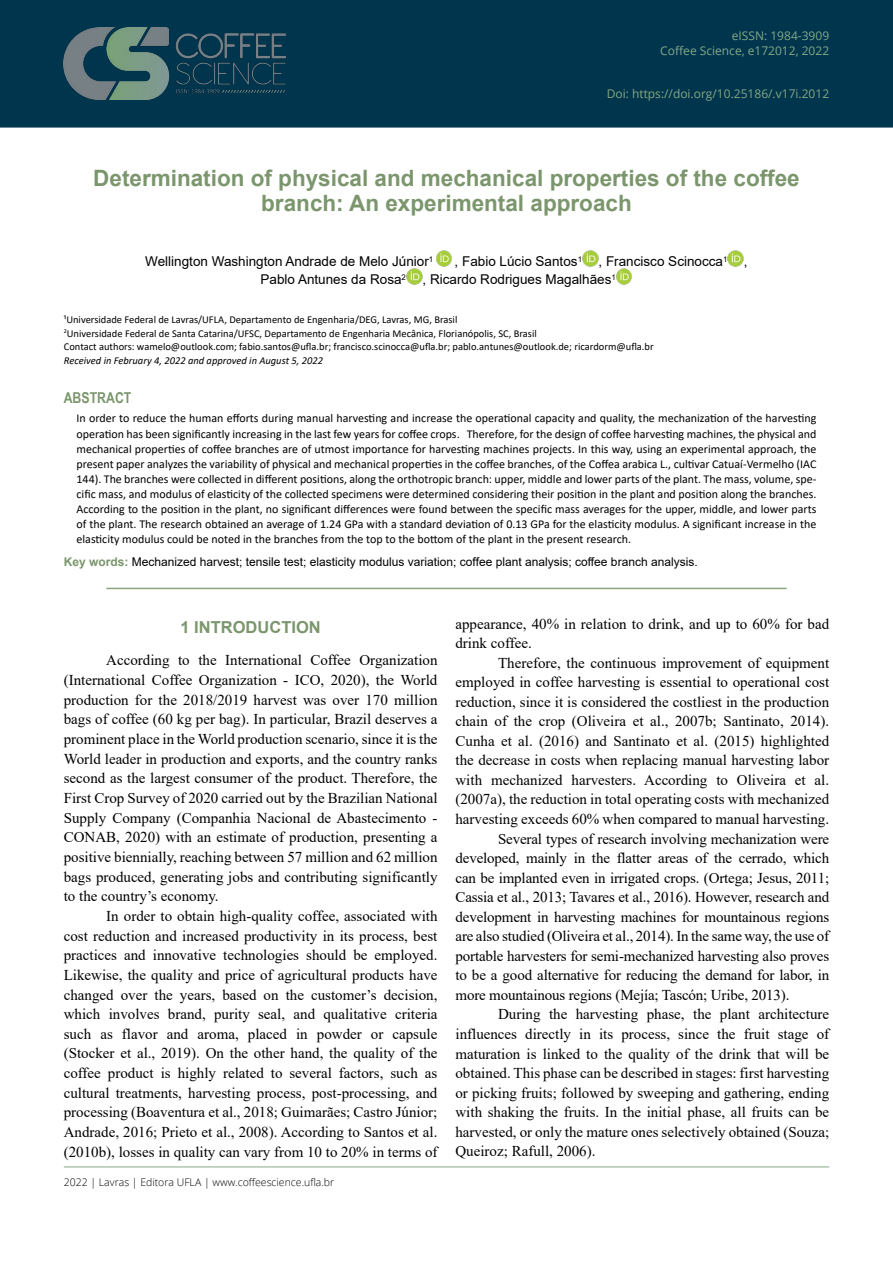
<style>
.page{position:relative;width:893px;height:1263px;background:#fff}
.page>*{position:absolute;margin:0;border:0;box-sizing:border-box;transform-origin:0 0}
.t1{font:700 22.5px/24px "Arial";color:#7b966c;text-align:center}
.t2{font:700 16.5px "Arial";color:#7b966c}
.t3{font:15px/19.6px "Times New Roman";color:#000;text-align:justify}
.t4{font:700 15px "Arial Narrow";color:#7b966c}
.t5{font:13.5px/18px "Arial";color:#000}
.t6{font:12px/15px "Calibri";color:#000;text-align:justify}
.t7{font:12px "Arial";color:#000}
.t8{font:12px/15px "Open Sans";color:#84a886;text-align:right}
.t9{font:12px "Open Sans";color:#88a77f}
.t10{font:10.5px/13.5px "Calibri";color:#000}
.t11{font:300 10.5px "Open Sans";color:#000}
.t12{font:italic 10.5px "Calibri";color:#000}
.s1{font-weight:700;color:#7b966c}
</style>
<div class="page">
<div style="left:0;top:0;width:893px;height:128px;background:#00354e"></div>
<img style="left:64px;top:28px;width:222px;height:72px">
<hr style="left:64px;top:1166px;width:765px;height:1px;background:#84a886">
<hr style="left:106px;top:588px;width:681px;height:1px;background:#88a77f">
<img style="left:436px;top:250px;width:16px;height:16px">
<img style="left:582px;top:250px;width:17px;height:16px">
<img style="left:727px;top:250px;width:17px;height:16px">
<img style="left:406px;top:268px;width:16px;height:16px">
<img style="left:616px;top:268px;width:16px;height:16px">
<p class="t8" style="left:660px;top:28px;width:170px">eISSN: 1984-3909<br>Coffee Science, e172012, 2022</p>
<p class="t9" style="left:607px;top:86px;width:224px">Doi: https://doi.org/10.25186/.v17i.2012</p>
<h1 class="t1" style="left:93px;top:167px;width:708px">Determination of physical and mechanical properties of the coffee branch: An experimental approach</h1>
<p class="t5" style="left:260px;top:252px;width:489px;text-indent:194px">, Fabio Lúcio Santos<sup>1</sup> , Francisco Scinocca<sup>1</sup> ,<br>Pablo Antunes da Rosa<sup>2</sup> , Ricardo Rodrigues Magalhães<sup>1</sup></p>
<p class="t10" style="left:64px;top:313px;width:591px">¹Universidade Federal de Lavras/UFLA, Departamento de Engenharia/DEG, Lavras, MG, Brasil<br><sup>2</sup>Universidade Federal de Santa Catarina/UFSC, Departamento de Engenharia Mecânica, Florianópolis, SC, Brasil<br>Contact authors: wamelo@outlook.com; fabio.santos@ufla.br; francisco.scinocca@ufla.br; pablo.antunes@outlook.de; ricardorm@ufla.br</p>
<p class="t12" style="left:64px;top:353px;width:261px">Received in February 4, 2022 and approved in August 5, 2022</p>
<p class="t4" style="left:64px;top:386px;width:69px">ABSTRACT</p>
<p class="t6" style="left:77px;top:411px;width:741px">In order to reduce the human efforts during manual harvesting and increase the operational capacity and quality, the mechanization of the harvesting operation has been significantly increasing in the last few years for coffee crops. Therefore, for the design of coffee harvesting machines, the physical and mechanical properties of coffee branches are of utmost importance for harvesting machines projects. In this way, using an experimental approach, the present paper analyzes the variability of physical and mechanical properties in the coffee branches, of the Coffea arabica L., cultivar Catuaí-Vermelho (IAC 144). The branches were collected in different positions, along the orthotropic branch: upper, middle and lower parts of the plant. The mass, volume, spe&shy;cific mass, and modulus of elasticity of the collected specimens were determined considering their position in the plant and position along the branches.<br>According to the position in the plant, no significant differences were found between the specific mass averages for the upper, middle, and lower parts of the plant. The research obtained an average of 1.24 GPa with a standard deviation of 0.13 GPa for the elasticity modulus. A significant increase in the elasticity modulus could be noted in the branches from the top to the bottom of the plant in the present research.</p>
<p class="t7" style="left:64px;top:554px;width:635px"><span class="s1">Key words:</span> Mechanized harvest; tensile test; elasticity modulus variation; coffee plant analysis; coffee branch analysis.</p>
<p class="t5" style="left:145px;top:252px;width:290px">Wellington Washington Andrade de Melo Júnior<sup>1</sup></p>
<p class="t2" style="left:180px;top:615px;width:142px">1 INTRODUCTION</p>
<p class="t3" style="left:64px;top:650px;width:375px;text-indent:43px">According to the International Coffee Organization (International Coffee Organization - ICO, 2020), the World production for the 2018/2019 harvest was over 170 million bags of coffee (60 kg per bag). In particular, Brazil deserves a prominent place in the World production scenario, since it is the World leader in production and exports, and the country ranks second as the largest consumer of the product. Therefore, the First Crop Survey of 2020 carried out by the Brazilian National Supply Company (Companhia Nacional de Abastecimento - CONAB, 2020) with an estimate of production, presenting a positive biennially, reaching between 57 million and 62 million bags produced, generating jobs and contributing significantly to the country’s economy.</p>
<p class="t3" style="left:64px;top:905px;width:375px;text-indent:43px">In order to obtain high-quality coffee, associated with cost reduction and increased productivity in its process, best practices and innovative technologies should be employed.<br>Likewise, the quality and price of agricultural products have changed over the years, based on the customer’s decision, which involves brand, purity seal, and qualitative criteria such as flavor and aroma, placed in powder or capsule (Stocker et al., 2019). On the other hand, the quality of the coffee product is highly related to several factors, such as cultural treatments, harvesting process, post-processing, and processing (Boaventura et al., 2018; Guimarães; Castro Júnior; Andrade, 2016; Prieto et al., 2008). According to Santos et al. (2010b), losses in quality can vary from 10 to 20% in terms of</p>
<p class="t11" style="left:64px;top:1175px;width:272px">2022 | Lavras | Editora UFLA | www.coffeescience.ufla.br</p>
<p class="t3" style="left:455px;top:613px;width:375px">appearance, 40% in relation to drink, and up to 60% for bad drink coffee.</p>
<p class="t3" style="left:498px;top:652px;width:333px">Therefore, the continuous improvement of equipment</p>
<p class="t3" style="left:455px;top:672px;width:375px">employed in coffee harvesting is essential to operational cost</p>
<p class="t3" style="left:455px;top:691px;width:375px">reduction, since it is considered the costliest in the production</p>
<p class="t3" style="left:455px;top:711px;width:375px">chain of the crop (Oliveira et al., 2007b; Santinato, 2014).</p>
<p class="t3" style="left:455px;top:730px;width:375px">Cunha et al. (2016) and Santinato et al. (2015) highlighted</p>
<p class="t3" style="left:455px;top:750px;width:375px">the decrease in costs when replacing manual harvesting labor</p>
<p class="t3" style="left:455px;top:769px;width:375px">with mechanized harvesters. According to Oliveira et al.</p>
<p class="t3" style="left:455px;top:789px;width:375px">(2007a), the reduction in total operating costs with mechanized</p>
<p class="t3" style="left:455px;top:809px;width:375px">harvesting exceeds 60% when compared to manual harvesting.</p>
<p class="t3" style="left:498px;top:828px;width:333px">Several types of research involving mechanization were</p>
<p class="t3" style="left:455px;top:848px;width:375px">developed, mainly in the flatter areas of the cerrado, which</p>
<p class="t3" style="left:455px;top:867px;width:375px">can be implanted even in irrigated crops. (Ortega; Jesus, 2011;</p>
<p class="t3" style="left:455px;top:887px;width:375px">Cassia et al., 2013; Tavares et al., 2016). However, research and</p>
<p class="t3" style="left:455px;top:906px;width:375px">development in harvesting machines for mountainous regions</p>
<p class="t3" style="left:455px;top:926px;width:375px">are also studied (Oliveira et al., 2014). In the same way, the use of</p>
<p class="t3" style="left:455px;top:945px;width:375px">portable harvesters for semi-mechanized harvesting also proves</p>
<p class="t3" style="left:455px;top:965px;width:375px">to be a good alternative for reducing the demand for labor, in</p>
<p class="t3" style="left:455px;top:984px;width:336px">more mountainous regions (Mejía; Tascón; Uribe, 2013).</p>
<p class="t3" style="left:498px;top:1004px;width:333px">During the harvesting phase, the plant architecture</p>
<p class="t3" style="left:455px;top:1024px;width:375px">influences directly in its process, since the fruit stage of</p>
<p class="t3" style="left:455px;top:1043px;width:375px">maturation is linked to the quality of the drink that will be</p>
<p class="t3" style="left:455px;top:1063px;width:375px">obtained. This phase can be described in stages: first harvesting</p>
<p class="t3" style="left:455px;top:1082px;width:375px">or picking fruits; followed by sweeping and gathering, ending</p>
<p class="t3" style="left:455px;top:1102px;width:375px">with shaking the fruits. In the initial phase, all fruits can be</p>
<p class="t3" style="left:455px;top:1121px;width:375px">harvested, or only the mature ones selectively obtained (Souza;</p>
<p class="t3" style="left:455px;top:1141px;width:141px">Queiroz; Rafull, 2006).</p>
</div>
